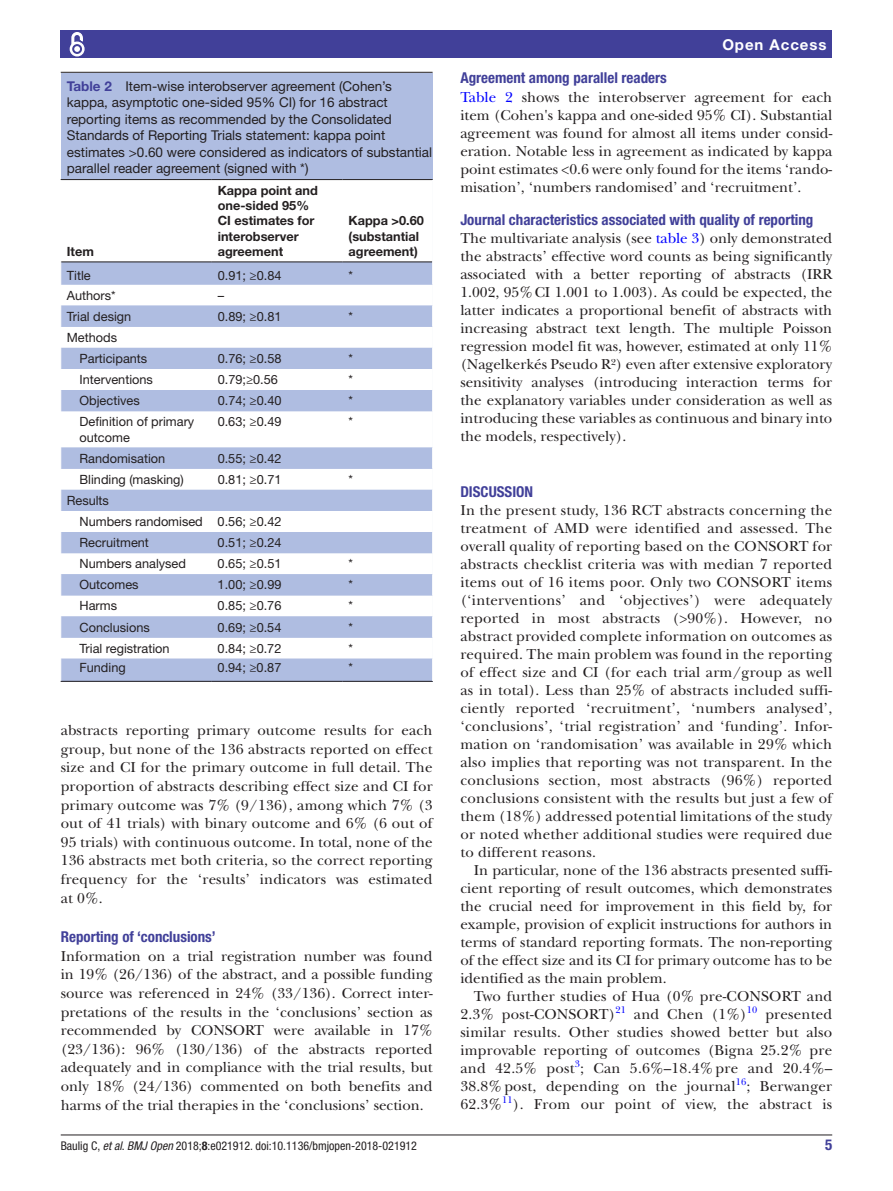
<style>
.page{position:relative;width:893px;height:1191px;background:#fff}
.page>*{position:absolute;margin:0;border:0;box-sizing:border-box;transform-origin:0 0}
.t1{font:15px/18px "New Baskerville";letter-spacing:.01em;color:#231f20;text-align:justify}
.t2{font:700 condensed 15px "Helvetica Neue LT Std";color:#414099}
.t3{font:700 15px "Helvetica Neue LT Std";letter-spacing:.065em;color:#fff}
.t4{font:13.5px/16.5px "Helvetica Neue LT Std";color:#231f20}
.t5{font:12.75px/21.1px "Helvetica Neue LT Std";color:#231f20}
.t6{font:700 12.75px/15.3px "Helvetica Neue LT Std";color:#231f20}
.t7{font:condensed 12px "Helvetica Neue LT Std";color:#231f20}
.t8{font:9.9px "New Baskerville";letter-spacing:.015em;color:#00f}
.s1{font-weight:700;color:#414099}
.s2{color:#00f}
.s3{font-style:italic}
.s4{font-weight:700}
</style>
<div class="page">
<hr style="left:61px;top:1134px;width:771px;height:1px;background:#231f20">
<div style="left:61px;top:31px;width:771px;height:27px;background:#414099"></div>
<svg style="left:69px;top:32px;width:16px;height:25px"></svg>
<div style="left:61px;top:73px;width:372px;height:608px;background:#afbde1"></div>
<hr style="left:61px;top:72px;width:372px;height:1px;background:#231f20">
<div style="left:61px;top:180px;width:371px;height:81px;background:#fff"></div>
<svg style="left:61px;top:262px;width:371px;height:419px"></svg>
<hr style="left:61px;top:179px;width:151px;height:1px;background:#231f20">
<hr style="left:61px;top:261px;width:151px;height:1px;background:#231f20">
<hr style="left:212px;top:179px;width:131px;height:1px;background:#231f20">
<hr style="left:212px;top:261px;width:131px;height:1px;background:#231f20">
<hr style="left:343px;top:179px;width:90px;height:1px;background:#231f20">
<hr style="left:343px;top:261px;width:89px;height:1px;background:#231f20">
<hr style="left:61px;top:681px;width:151px;height:1px;background:#231f20">
<hr style="left:212px;top:681px;width:131px;height:1px;background:#231f20">
<hr style="left:343px;top:681px;width:90px;height:1px;background:#231f20">
<hr style="left:432px;top:180px;width:1px;height:82px;background:#fff">
<svg style="left:432px;top:262px;width:1px;height:149px"></svg>
<hr style="left:432px;top:411px;width:1px;height:36px;background:#fff">
<svg style="left:432px;top:447px;width:1px;height:234px"></svg>
<p class="t4" style="left:67px;top:77px;width:367px"><span class="s1">Table 2</span> Item-wise interobserver agreement (Cohen’s kappa, asymptotic one-sided 95% CI) for 16 abstract reporting items as recommended by the Consolidated Standards of Reporting Trials statement: kappa point estimates &gt;0.60 were considered as indicators of substantial parallel reader agreement (signed with *)</p>
<p class="t6" style="left:67px;top:243px;width:29px">Item</p>
<p class="t6" style="left:218px;top:182px;width:102px">Kappa point and one-sided 95%<br>CI estimates for interobserver agreement</p>
<p class="t6" style="left:349px;top:213px;width:77px">Kappa &gt;0.60 (substantial agreement)</p>
<p class="t5" style="left:67px;top:265px;width:25px">Title</p>
<p class="t5" style="left:218px;top:265px;width:65px">0.91; ≥0.84</p>
<p class="t5" style="left:349px;top:265px;width:6px">*</p>
<p class="t5" style="left:67px;top:284px;width:50px">Authors*</p>
<p class="t5" style="left:218px;top:284px;width:8px">–</p>
<p class="t5" style="left:67px;top:305px;width:66px">Trial design</p>
<p class="t5" style="left:218px;top:305px;width:65px">0.89; ≥0.81</p>
<p class="t5" style="left:349px;top:305px;width:6px">*</p>
<p class="t5" style="left:80px;top:326px;width:69px;text-indent:-13px">Methods<br>Participants</p>
<p class="t5" style="left:218px;top:348px;width:65px">0.76; ≥0.58</p>
<p class="t5" style="left:349px;top:348px;width:6px">*</p>
<p class="t5" style="left:80px;top:369px;width:75px">Interventions</p>
<p class="t5" style="left:218px;top:369px;width:62px">0.79;≥0.56</p>
<p class="t5" style="left:349px;top:369px;width:6px">*</p>
<p class="t5" style="left:80px;top:390px;width:62px">Objectives</p>
<p class="t5" style="left:218px;top:390px;width:65px">0.74; ≥0.40</p>
<p class="t5" style="left:349px;top:390px;width:6px">*</p>
<p class="t5" style="left:80px;top:414px;width:116px;line-height:15.3px">Definition of primary outcome</p>
<p class="t5" style="left:218px;top:411px;width:65px">0.63; ≥0.49</p>
<p class="t5" style="left:348px;top:411px;width:6px">*</p>
<p class="t5" style="left:80px;top:447px;width:87px">Randomisation</p>
<p class="t5" style="left:218px;top:447px;width:65px">0.55; ≥0.42</p>
<p class="t5" style="left:80px;top:468px;width:106px">Blinding (masking)</p>
<p class="t5" style="left:218px;top:468px;width:65px">0.81; ≥0.71</p>
<p class="t5" style="left:348px;top:468px;width:6px">*</p>
<p class="t5" style="left:80px;top:489px;width:203px;text-indent:-13px">Results<br>Numbers randomised 0.56; ≥0.42<br>Recruitment</p>
<p class="t5" style="left:218px;top:532px;width:65px">0.51; ≥0.24</p>
<p class="t5" style="left:80px;top:553px;width:108px">Numbers analysed</p>
<p class="t5" style="left:218px;top:553px;width:65px">0.65; ≥0.51</p>
<p class="t5" style="left:348px;top:553px;width:6px">*</p>
<p class="t5" style="left:79px;top:574px;width:61px">Outcomes</p>
<p class="t5" style="left:218px;top:574px;width:65px">1.00; ≥0.99</p>
<p class="t5" style="left:348px;top:574px;width:6px">*</p>
<p class="t5" style="left:79px;top:595px;width:39px">Harms</p>
<p class="t5" style="left:218px;top:595px;width:65px">0.85; ≥0.76</p>
<p class="t5" style="left:348px;top:595px;width:6px">*</p>
<p class="t5" style="left:79px;top:616px;width:72px">Conclusions</p>
<p class="t5" style="left:218px;top:616px;width:65px">0.69; ≥0.54</p>
<p class="t5" style="left:348px;top:616px;width:6px">*</p>
<p class="t5" style="left:79px;top:637px;width:92px">Trial registration</p>
<p class="t5" style="left:218px;top:637px;width:65px">0.84; ≥0.72</p>
<p class="t5" style="left:348px;top:637px;width:6px">*</p>
<p class="t5" style="left:79px;top:657px;width:48px">Funding</p>
<p class="t5" style="left:218px;top:657px;width:65px">0.94; ≥0.87</p>
<p class="t5" style="left:348px;top:657px;width:6px">*</p>
<p class="t1" style="left:61px;top:721px;width:373px;line-height:18.6px">abstracts reporting primary outcome results for each group, but none of the 136 abstracts reported on effect size and CI for the primary outcome in full detail. The proportion of abstracts describing effect size and CI for primary outcome was 7% (9/136), among which 7% (3 out of 41 trials) with binary outcome and 6% (6 out of 95 trials) with continuous outcome. In total, none of the 136 abstracts met both criteria, so the correct reporting frequency for the ‘results’ indicators was estimated at 0%.</p>
<p class="t2" style="left:61px;top:927px;width:157px">Reporting of ‘conclusions’</p>
<p class="t1" style="left:61px;top:946px;width:373px;line-height:18.6px">Information on a trial registration number was found in 19% (26/136) of the abstract, and a possible funding source was referenced in 24% (33/136). Correct inter&shy;pretations of the results in the ‘conclusions’ section as recommended by CONSORT were available in 17% (23/136): 96% (130/136) of the abstracts reported adequately and in compliance with the trial results, but only 18% (24/136) commented on both benefits and harms of the trial therapies in the ‘conclusions’ section.</p>
<p class="t3" style="left:722px;top:35px;width:106px">Open Access</p>
<p class="t2" style="left:460px;top:69px;width:208px">Agreement among parallel readers</p>
<p class="t1" style="left:460px;top:88px;width:373px"><span class="s2">Table 2</span> shows the interobserver agreement for each item (Cohen's kappa and one-sided 95% CI). Substantial agreement was found for almost all items under consid&shy;eration. Notable less in agreement as indicated by kappa point estimates &lt;0.6 were only found for the items ‘rando&shy;misation’, ‘numbers randomised’ and ‘recruitment’.</p>
<p class="t2" style="left:460px;top:211px;width:354px">Journal characteristics associated with quality of reporting</p>
<p class="t1" style="left:460px;top:229px;width:373px">The multivariate analysis (see <span class="s2">table 3</span>) only demonstrated the abstracts’ effective word counts as being significantly associated with a better reporting of abstracts (IRR 1.002, 95%CI 1.001 to 1.003). As could be expected, the latter indicates a proportional benefit of abstracts with increasing abstract text length. The multiple Poisson regression model fit was, however, estimated at only 11% (Nagelkerkés Pseudo R²) even after extensive exploratory sensitivity analyses (introducing interaction terms for the explanatory variables under consideration as well as introducing these variables as continuous and binary into the models, respectively).</p>
<p class="t2" style="left:460px;top:483px;width:74px">Discussion</p>
<p class="t1" style="left:460px;top:501px;width:373px">In the present study, 136 RCT abstracts concerning the treatment of AMD were identified and assessed. The overall quality of reporting based on the CONSORT for abstracts checklist criteria was with median 7 reported items out of 16 items poor. Only two CONSORT items (‘interventions’ and ‘objectives’) were adequately reported in most abstracts (&gt;90%). However, no abstract provided complete information on outcomes as required. The main problem was found in the reporting of effect size and CI (for each trial arm/group as well as in total). Less than 25% of abstracts included suffi&shy;ciently reported ‘recruitment’, ‘numbers analysed’, ‘conclusions’, ‘trial registration’ and ‘funding’. Infor&shy;mation on ‘randomisation’ was available in 29% which also implies that reporting was not transparent. In the conclusions section, most abstracts (96%) reported conclusions consistent with the results but just a few of them (18%) addressed potential limitations of the study or noted whether additional studies were required due to different reasons.</p>
<p class="t1" style="left:460px;top:861px;width:373px;text-indent:13px">In particular, none of the 136 abstracts presented suffi&shy;cient reporting of result outcomes, which demonstrates the crucial need for improvement in this field by, for example, provision of explicit instructions for authors in terms of standard reporting formats. The non-reporting of the effect size and its CI for primary outcome has to be identified as the main problem.</p>
<p class="t1" style="left:460px;top:987px;width:373px;text-indent:13px">Two further studies of Hua (0% pre-CONSORT and<br>2.3% post-CONSORT)</p>
<p class="t8" style="left:616px;top:1003px;width:12px">21</p>
<p class="t1" style="left:634px;top:1005px;width:114px">and Chen (1%)</p>
<p class="t8" style="left:747px;top:1003px;width:12px">10</p>
<p class="t1" style="left:460px;top:1005px;width:373px;text-indent:305px">presented similar results. Other studies showed better but also improvable reporting of outcomes (Bigna 25.2% pre and 42.5% post ; Can 5.6%–18.4% pre and 20.4%–</p>
<p class="t8" style="left:575px;top:1057px;width:7px">3</p>
<p class="t1" style="left:460px;top:1077px;width:277px">38.8% post, depending on the journal</p>
<p class="t8" style="left:736px;top:1075px;width:12px">16</p>
<p class="t1" style="left:746px;top:1077px;width:87px">; Berwanger</p>
<p class="t1" style="left:460px;top:1095px;width:43px">62.3%</p>
<p class="t8" style="left:502px;top:1093px;width:12px">11</p>
<p class="t1" style="left:513px;top:1095px;width:321px">). From our point of view, the abstract is</p>
<p class="t7" style="left:61px;top:1138px;width:358px">Baulig C, <span class="s3">et al</span>. <span class="s3">BMJ Open</span> 2018;<span class="s4">8</span>:e021912. doi:10.1136/bmjopen-2018-021912</p>
<p class="t2" style="left:825px;top:1135px;width:9px">5</p>
</div>
